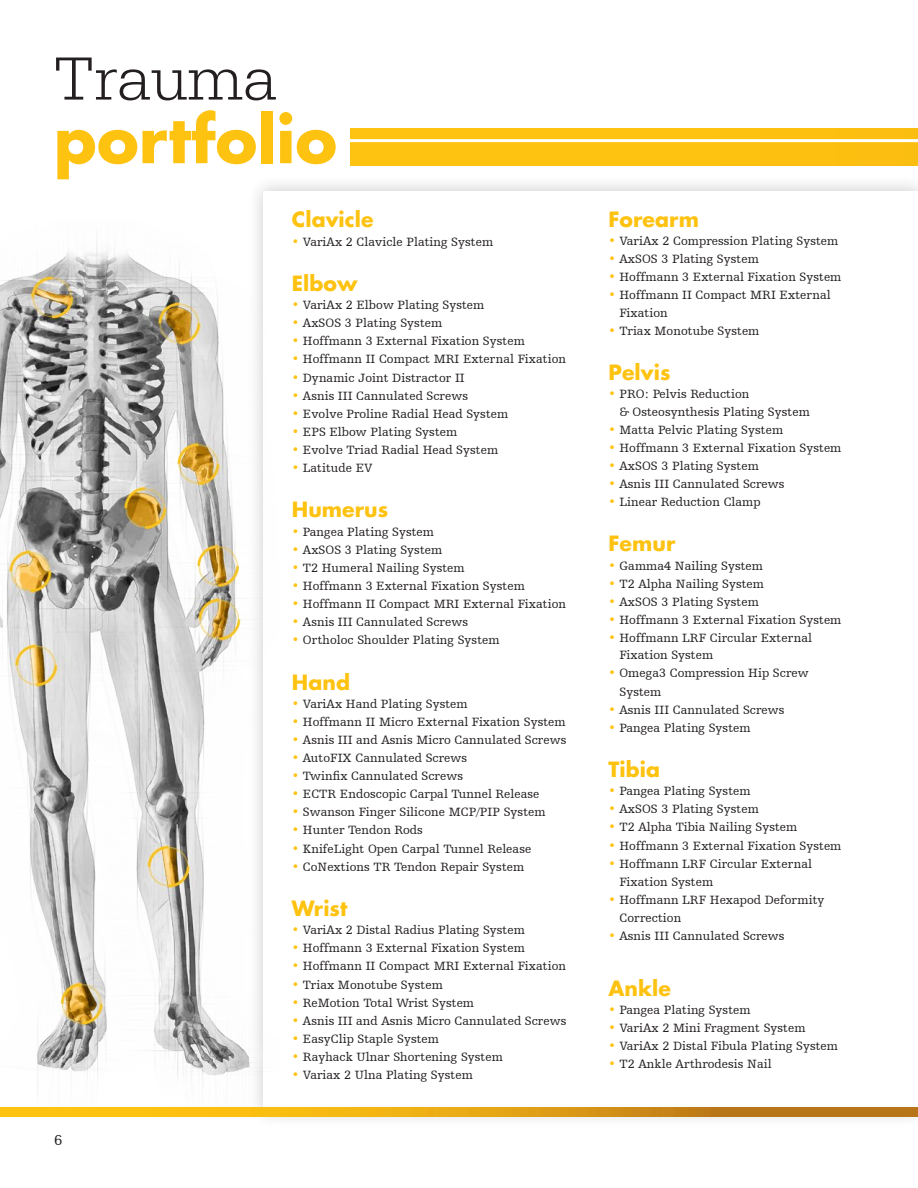
<style>
.page{position:relative;width:918px;height:1188px;background:#fff}
.page>*{position:absolute;margin:0;border:0;box-sizing:border-box;transform-origin:0 0}
.t1{font:700 63px "Futura For Stryker";color:#fec210}
.t2{font:300 63px "URW Egyptienne TOT";color:#231f20}
.list_heading{font:700 20.4px "Futura For Stryker";letter-spacing:.005em;color:#fec210}
.body_text__no_grid{font:700 20.4px "Futura For Stryker";letter-spacing:.005em;color:#fec210}
.t3{font:15px "Humanist Slabserif 712 BT";color:#231f20}
.body_text__no_grid-2{font:12.6px/17.4px "Humanist Slabserif 712 BT";letter-spacing:.005em;color:#231f20}
.s1{color:#fec210}
</style>
<div class="page">
<div style="left:247px;top:175px;width:671px;height:953px;background:#231f20;opacity:.25"></div>
<div style="left:264px;top:191px;width:654px;height:920px;background:#fff"></div>
<img style="left:0;top:220px;width:264px;height:887px">
<svg style="left:0;top:1107px;width:918px;height:9px;background:#e0a014"></svg>
<div style="left:351px;top:129px;width:567px;height:36px;background:#fec210"></div>
<hr style="left:348px;top:139px;width:570px;height:3px;background:#fff">
<p class="t2" style="left:54px;top:42px;width:224px">Trauma</p>
<p class="t1" style="left:54px;top:98px;width:285px">portfolio</p>
<p class="list_heading" style="left:292px;top:206px;width:83px">Clavicle</p>
<p class="body_text__no_grid-2" style="left:292px;top:233px;width:203px"><span class="s1">•</span> VariAx 2 Clavicle Plating System</p>
<p class="list_heading" style="left:292px;top:270px;width:67px">Elbow</p>
<p class="body_text__no_grid-2" style="left:292px;top:296px;width:194px"><span class="s1">•</span> VariAx 2 Elbow Plating System</p>
<p class="body_text__no_grid-2" style="left:292px;top:314px;width:152px"><span class="s1">•</span> AxSOS 3 Plating System</p>
<p class="body_text__no_grid-2" style="left:292px;top:332px;width:235px"><span class="s1">•</span> Hoffmann 3 External Fixation System</p>
<p class="body_text__no_grid-2" style="left:292px;top:350px;width:276px"><span class="s1">•</span> Hoffmann II Compact MRI External Fixation</p>
<p class="body_text__no_grid-2" style="left:292px;top:368px;width:174px"><span class="s1">•</span> Dynamic Joint Distractor II</p>
<p class="body_text__no_grid-2" style="left:292px;top:387px;width:178px"><span class="s1">•</span> Asnis III Cannulated Screws</p>
<p class="body_text__no_grid-2" style="left:292px;top:405px;width:218px"><span class="s1">•</span> Evolve Proline Radial Head System</p>
<p class="body_text__no_grid-2" style="left:292px;top:423px;width:167px"><span class="s1">•</span> EPS Elbow Plating System</p>
<p class="body_text__no_grid-2" style="left:292px;top:441px;width:208px"><span class="s1">•</span> Evolve Triad Radial Head System</p>
<p class="body_text__no_grid-2" style="left:292px;top:459px;width:82px"><span class="s1">•</span> Latitude EV</p>
<p class="body_text__no_grid" style="left:292px;top:496px;width:98px">Humerus</p>
<p class="body_text__no_grid-2" style="left:292px;top:522px;width:144px"><span class="s1">•</span> Pangea Plating System</p>
<p class="body_text__no_grid-2" style="left:292px;top:541px;width:152px"><span class="s1">•</span> AxSOS 3 Plating System</p>
<p class="body_text__no_grid-2" style="left:292px;top:559px;width:174px"><span class="s1">•</span> T2 Humeral Nailing System</p>
<p class="body_text__no_grid-2" style="left:292px;top:577px;width:235px"><span class="s1">•</span> Hoffmann 3 External Fixation System</p>
<p class="body_text__no_grid-2" style="left:292px;top:595px;width:276px"><span class="s1">•</span> Hoffmann II Compact MRI External Fixation</p>
<p class="body_text__no_grid-2" style="left:292px;top:613px;width:178px"><span class="s1">•</span> Asnis III Cannulated Screws</p>
<p class="body_text__no_grid-2" style="left:292px;top:631px;width:209px"><span class="s1">•</span> Ortholoc Shoulder Plating System</p>
<p class="list_heading" style="left:292px;top:668px;width:60px">Hand</p>
<p class="body_text__no_grid-2" style="left:292px;top:695px;width:177px"><span class="s1">•</span> VariAx Hand Plating System</p>
<p class="body_text__no_grid-2" style="left:292px;top:713px;width:275px"><span class="s1">•</span> Hoffmann II Micro External Fixation System</p>
<p class="body_text__no_grid-2" style="left:292px;top:731px;width:276px"><span class="s1">•</span> Asnis III and Asnis Micro Cannulated Screws</p>
<p class="body_text__no_grid-2" style="left:292px;top:749px;width:177px"><span class="s1">•</span> AutoFIX Cannulated Screws</p>
<p class="body_text__no_grid-2" style="left:292px;top:767px;width:173px"><span class="s1">•</span> Twinfix Cannulated Screws</p>
<p class="body_text__no_grid-2" style="left:292px;top:785px;width:249px"><span class="s1">•</span> ECTR Endoscopic Carpal Tunnel Release</p>
<p class="body_text__no_grid-2" style="left:292px;top:803px;width:255px"><span class="s1">•</span> Swanson Finger Silicone MCP/PIP System</p>
<p class="body_text__no_grid-2" style="left:292px;top:821px;width:133px"><span class="s1">•</span> Hunter Tendon Rods</p>
<p class="body_text__no_grid-2" style="left:292px;top:840px;width:241px"><span class="s1">•</span> KnifeLight Open Carpal Tunnel Release</p>
<p class="body_text__no_grid-2" style="left:292px;top:858px;width:234px"><span class="s1">•</span> CoNextions TR Tendon Repair System</p>
<p class="list_heading" style="left:292px;top:895px;width:57px">Wrist</p>
<p class="body_text__no_grid-2" style="left:292px;top:921px;width:235px"><span class="s1">•</span> VariAx 2 Distal Radius Plating System</p>
<p class="body_text__no_grid-2" style="left:292px;top:939px;width:235px"><span class="s1">•</span> Hoffmann 3 External Fixation System</p>
<p class="body_text__no_grid-2" style="left:292px;top:957px;width:276px"><span class="s1">•</span> Hoffmann II Compact MRI External Fixation</p>
<p class="body_text__no_grid-2" style="left:292px;top:975px;width:153px"><span class="s1">•</span> Triax Monotube System</p>
<p class="body_text__no_grid-2" style="left:292px;top:994px;width:184px"><span class="s1">•</span> ReMotion Total Wrist System</p>
<p class="body_text__no_grid-2" style="left:292px;top:1012px;width:276px"><span class="s1">•</span> Asnis III and Asnis Micro Cannulated Screws</p>
<p class="body_text__no_grid-2" style="left:292px;top:1030px;width:149px"><span class="s1">•</span> EasyClip Staple System</p>
<p class="body_text__no_grid-2" style="left:292px;top:1048px;width:213px"><span class="s1">•</span> Rayhack Ulnar Shortening System</p>
<p class="body_text__no_grid-2" style="left:292px;top:1066px;width:183px"><span class="s1">•</span> Variax 2 Ulna Plating System</p>
<p class="t3" style="left:54px;top:1131px;width:10px">6</p>
<p class="list_heading" style="left:608px;top:206px;width:92px">Forearm</p>
<p class="body_text__no_grid-2" style="left:608px;top:232px;width:232px"><span class="s1">•</span> VariAx 2 Compression Plating System</p>
<p class="body_text__no_grid-2" style="left:608px;top:250px;width:152px"><span class="s1">•</span> AxSOS 3 Plating System</p>
<p class="body_text__no_grid-2" style="left:608px;top:268px;width:235px"><span class="s1">•</span> Hoffmann 3 External Fixation System</p>
<p class="body_text__no_grid-2" style="left:619px;top:286px;width:213px;text-indent:-11px"><span class="s1">•</span> Hoffmann II Compact MRI External<br>Fixation</p>
<p class="body_text__no_grid-2" style="left:608px;top:322px;width:153px"><span class="s1">•</span> Triax Monotube System</p>
<p class="list_heading" style="left:608px;top:359px;width:64px">Pelvis</p>
<p class="body_text__no_grid-2" style="left:619px;top:385px;width:192px;text-indent:-11px"><span class="s1">•</span> PRO: Pelvis Reduction<br>&amp; Osteosynthesis Plating System</p>
<p class="body_text__no_grid-2" style="left:608px;top:421px;width:176px"><span class="s1">•</span> Matta Pelvic Plating System</p>
<p class="body_text__no_grid-2" style="left:608px;top:439px;width:235px"><span class="s1">•</span> Hoffmann 3 External Fixation System</p>
<p class="body_text__no_grid-2" style="left:608px;top:457px;width:152px"><span class="s1">•</span> AxSOS 3 Plating System</p>
<p class="body_text__no_grid-2" style="left:608px;top:475px;width:178px"><span class="s1">•</span> Asnis III Cannulated Screws</p>
<p class="body_text__no_grid-2" style="left:608px;top:493px;width:154px"><span class="s1">•</span> Linear Reduction Clamp</p>
<p class="list_heading" style="left:608px;top:530px;width:69px">Femur</p>
<p class="body_text__no_grid-2" style="left:608px;top:556px;width:156px"><span class="s1">•</span> Gamma4 Nailing System</p>
<p class="body_text__no_grid-2" style="left:608px;top:575px;width:157px"><span class="s1">•</span> T2 Alpha Nailing System</p>
<p class="body_text__no_grid-2" style="left:608px;top:593px;width:152px"><span class="s1">•</span> AxSOS 3 Plating System</p>
<p class="body_text__no_grid-2" style="left:608px;top:611px;width:235px"><span class="s1">•</span> Hoffmann 3 External Fixation System</p>
<p class="body_text__no_grid-2" style="left:619px;top:629px;width:194px;text-indent:-11px"><span class="s1">•</span> Hoffmann LRF Circular External<br>Fixation System</p>
<p class="body_text__no_grid-2" style="left:619px;top:664px;width:191px;line-height:18.1px;text-indent:-11px"><span class="s1">•</span> Omega3 Compression Hip Screw<br>System</p>
<p class="body_text__no_grid-2" style="left:608px;top:701px;width:178px"><span class="s1">•</span> Asnis III Cannulated Screws</p>
<p class="body_text__no_grid-2" style="left:608px;top:719px;width:144px"><span class="s1">•</span> Pangea Plating System</p>
<p class="list_heading" style="left:608px;top:756px;width:53px">Tibia</p>
<p class="body_text__no_grid-2" style="left:608px;top:782px;width:144px"><span class="s1">•</span> Pangea Plating System</p>
<p class="body_text__no_grid-2" style="left:608px;top:800px;width:152px"><span class="s1">•</span> AxSOS 3 Plating System</p>
<p class="body_text__no_grid-2" style="left:608px;top:818px;width:191px"><span class="s1">•</span> T2 Alpha Tibia Nailing System</p>
<p class="body_text__no_grid-2" style="left:608px;top:836px;width:235px"><span class="s1">•</span> Hoffmann 3 External Fixation System</p>
<p class="body_text__no_grid-2" style="left:619px;top:854px;width:194px;line-height:18.1px;text-indent:-11px"><span class="s1">•</span> Hoffmann LRF Circular External<br>Fixation System</p>
<p class="body_text__no_grid-2" style="left:619px;top:890px;width:207px;line-height:18.1px;text-indent:-11px"><span class="s1">•</span> Hoffmann LRF Hexapod Deformity<br>Correction</p>
<p class="body_text__no_grid-2" style="left:608px;top:927px;width:178px"><span class="s1">•</span> Asnis III Cannulated Screws</p>
<p class="body_text__no_grid" style="left:608px;top:974px;width:64px">Ankle</p>
<p class="body_text__no_grid-2" style="left:608px;top:1001px;width:144px"><span class="s1">•</span> Pangea Plating System</p>
<p class="body_text__no_grid-2" style="left:608px;top:1019px;width:199px"><span class="s1">•</span> VariAx 2 Mini Fragment System</p>
<p class="body_text__no_grid-2" style="left:608px;top:1037px;width:231px"><span class="s1">•</span> VariAx 2 Distal Fibula Plating System</p>
<p class="body_text__no_grid-2" style="left:608px;top:1055px;width:165px"><span class="s1">•</span> T2 Ankle Arthrodesis Nail</p>
</div>
